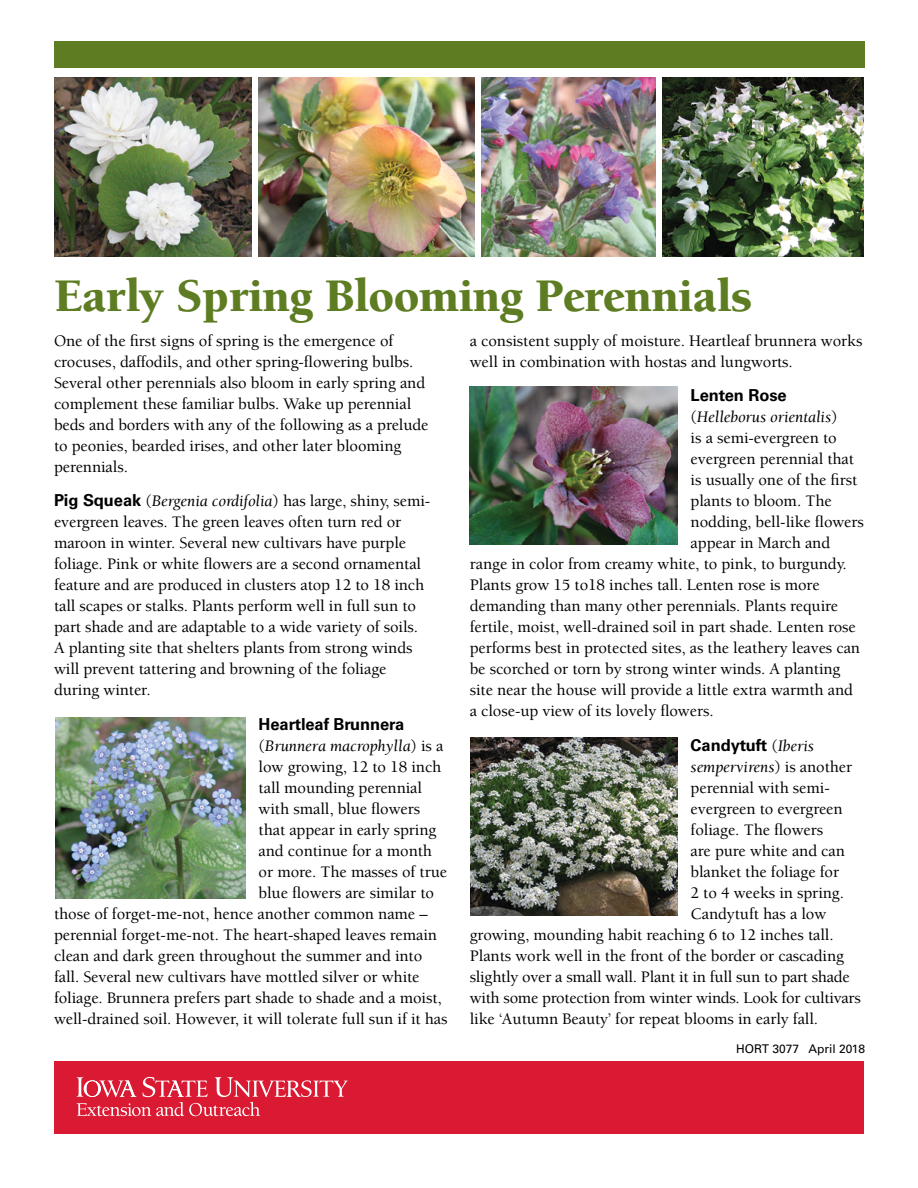
<style>
.page{position:relative;width:918px;height:1188px;background:#fff}
.page>*{position:absolute;margin:0;border:0;box-sizing:border-box;transform-origin:0 0}
.Headline{font:900 48px "Berkeley Std";letter-spacing:-.01em;color:#5e7d23}
.Body_text{font:500 16.5px/21px "Berkeley Std";letter-spacing:-.005em;color:#000}
.Body_text-2{font:italic 16.5px "Berkeley Std";letter-spacing:-.005em;color:#000}
.Body_text-3{font:700 16.5px "Univers LT Std";letter-spacing:-.005em;color:#000}
.t1{font:12px "Univers LT Std";color:#000}
.s1{font-family:"Univers LT Std";font-weight:700}
.s2{font-weight:400;font-style:italic}
.s3{font-weight:500;font-style:normal}
.s4{font-family:"Berkeley Std";font-weight:500}
.s5{font-family:"Berkeley Std";font-weight:400;font-style:italic}
</style>
<div class="page">
<div style="left:54px;top:41px;width:810px;height:27px;background:#5e7d23"></div>
<div style="left:54px;top:1062px;width:810px;height:72px;background:#da1a32"></div>
<svg style="left:77px;top:1077px;width:271px;height:39px"></svg>
<img style="left:55px;top:718px;width:190px;height:181px">
<img style="left:259px;top:77px;width:216px;height:179px">
<img style="left:470px;top:738px;width:207px;height:178px">
<img style="left:470px;top:387px;width:207px;height:157px">
<img style="left:662px;top:77px;width:202px;height:179px">
<img style="left:481px;top:77px;width:175px;height:179px">
<img style="left:54px;top:77px;width:198px;height:179px">
<p class="Headline" style="left:54px;top:270px;width:700px">Early Spring Blooming Perennials</p>
<p class="Body_text" style="left:54px;top:330px;width:376px">One of the first signs of spring is the emergence of crocuses, daffodils, and other spring-flowering bulbs.<br>Several other perennials also bloom in early spring and complement these familiar bulbs. Wake up perennial beds and borders with any of the following as a prelude to peonies, bearded irises, and other later blooming perennials.</p>
<p class="Body_text" style="left:54px;top:491px;width:378px"><span class="s1">Pig Squeak</span> (<span class="s2">Bergenia cordifolia</span>) has large, shiny, semi&shy;evergreen leaves. The green leaves often turn red or maroon in winter. Several new cultivars have purple foliage. Pink or white flowers are a second ornamental feature and are produced in clusters atop 12 to 18 inch tall scapes or stalks. Plants perform well in full sun to part shade and are adaptable to a wide variety of soils.<br>A planting site that shelters plants from strong winds will prevent tattering and browning of the foliage during winter.</p>
<p class="Body_text-3" style="left:259px;top:714px;width:147px">Heartleaf Brunnera</p>
<p class="Body_text-2" style="left:259px;top:737px;width:186px"><span class="s3">(</span>Brunnera macrophylla<span class="s3">) is a</span></p>
<p class="Body_text" style="left:259px;top:756px;width:184px">low growing, 12 to 18 inch</p>
<p class="Body_text" style="left:259px;top:777px;width:165px">tall mounding perennial</p>
<p class="Body_text" style="left:259px;top:798px;width:163px">with small, blue flowers</p>
<p class="Body_text" style="left:259px;top:819px;width:179px">that appear in early spring</p>
<p class="Body_text" style="left:259px;top:840px;width:175px">and continue for a month</p>
<p class="Body_text" style="left:259px;top:861px;width:190px">or more. The masses of true</p>
<p class="Body_text" style="left:259px;top:882px;width:177px">blue flowers are similar to</p>
<p class="Body_text" style="left:54px;top:903px;width:375px">those of forget-me-not, hence another common name –</p>
<p class="Body_text" style="left:54px;top:924px;width:385px">perennial forget-me-not. The heart-shaped leaves remain</p>
<p class="Body_text" style="left:54px;top:945px;width:370px">clean and dark green throughout the summer and into</p>
<p class="Body_text" style="left:54px;top:966px;width:367px">fall. Several new cultivars have mottled silver or white</p>
<p class="Body_text" style="left:54px;top:987px;width:389px">foliage. Brunnera prefers part shade to shade and a moist,</p>
<p class="Body_text" style="left:54px;top:1008px;width:395px">well-drained soil. However, it will tolerate full sun if it has</p>
<p class="Body_text" style="left:470px;top:330px;width:394px">a consistent supply of moisture. Heartleaf brunnera works well in combination with hostas and lungworts.</p>
<p class="Body_text-3" style="left:691px;top:386px;width:98px">Lenten Rose</p>
<p class="Body_text-2" style="left:691px;top:408px;width:148px"><span class="s3">(</span>Helleborus orientalis<span class="s3">)</span></p>
<p class="Body_text" style="left:691px;top:428px;width:148px">is a semi-evergreen to</p>
<p class="Body_text" style="left:691px;top:449px;width:165px">evergreen perennial that</p>
<p class="Body_text" style="left:691px;top:470px;width:168px">is usually one of the first</p>
<p class="Body_text" style="left:691px;top:491px;width:143px">plants to bloom. The</p>
<p class="Body_text" style="left:691px;top:512px;width:175px">nodding, bell-like flowers</p>
<p class="Body_text" style="left:691px;top:533px;width:141px">appear in March and</p>
<p class="Body_text" style="left:470px;top:554px;width:378px">range in color from creamy white, to pink, to burgundy.</p>
<p class="Body_text" style="left:470px;top:575px;width:351px">Plants grow 15 to18 inches tall. Lenten rose is more</p>
<p class="Body_text" style="left:470px;top:596px;width:370px">demanding than many other perennials. Plants require</p>
<p class="Body_text" style="left:470px;top:617px;width:388px">fertile, moist, well-drained soil in part shade. Lenten rose</p>
<p class="Body_text" style="left:470px;top:638px;width:392px">performs best in protected sites, as the leathery leaves can</p>
<p class="Body_text" style="left:470px;top:659px;width:372px">be scorched or torn by strong winter winds. A planting</p>
<p class="Body_text" style="left:470px;top:680px;width:385px">site near the house will provide a little extra warmth and</p>
<p class="Body_text" style="left:470px;top:701px;width:245px">a close-up view of its lovely flowers.</p>
<p class="Body_text-3" style="left:691px;top:735px;width:125px">Candytuft <span class="s4">(</span><span class="s5">Iberis</span></p>
<p class="Body_text-2" style="left:691px;top:758px;width:163px">sempervirens<span class="s3">) is another</span></p>
<p class="Body_text" style="left:691px;top:777px;width:141px">perennial with semi-</p>
<p class="Body_text" style="left:691px;top:798px;width:154px">evergreen to evergreen</p>
<p class="Body_text" style="left:691px;top:819px;width:134px">foliage. The flowers</p>
<p class="Body_text" style="left:691px;top:840px;width:156px">are pure white and can</p>
<p class="Body_text" style="left:691px;top:861px;width:150px">blanket the foliage for</p>
<p class="Body_text" style="left:691px;top:882px;width:155px">2 to 4 weeks in spring.</p>
<p class="Body_text" style="left:691px;top:903px;width:137px">Candytuft has a low</p>
<p class="Body_text" style="left:470px;top:924px;width:365px">growing, mounding habit reaching 6 to 12 inches tall.</p>
<p class="Body_text" style="left:470px;top:945px;width:376px">Plants work well in the front of the border or cascading</p>
<p class="Body_text" style="left:470px;top:966px;width:382px">slightly over a small wall. Plant it in full sun to part shade</p>
<p class="Body_text" style="left:470px;top:987px;width:392px">with some protection from winter winds. Look for cultivars</p>
<p class="Body_text" style="left:470px;top:1008px;width:350px">like ‘Autumn Beauty’ for repeat blooms in early fall.</p>
<p class="t1" style="left:736px;top:1042px;width:130px">HORT 3077 April 2018</p>
</div>
